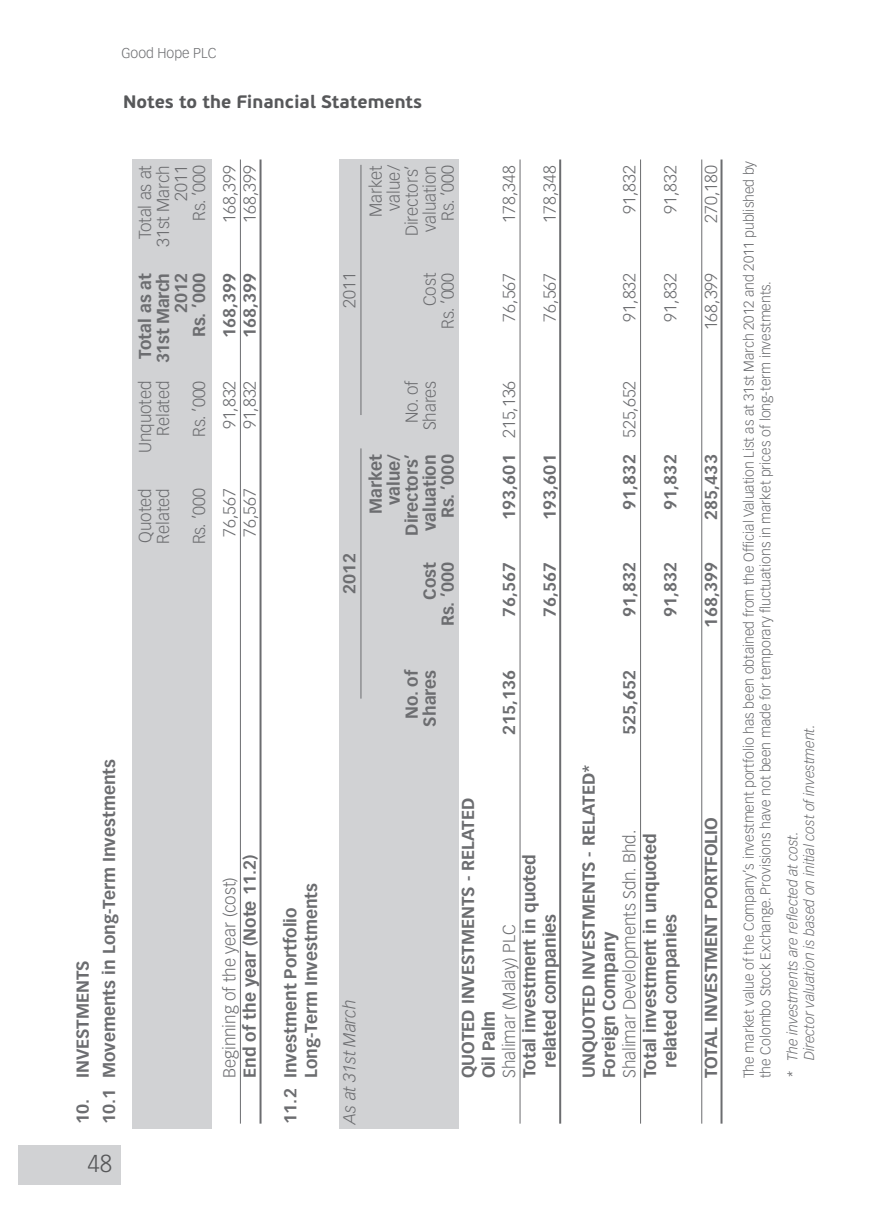
<style>
.page{position:relative;width:878px;height:1227px;background:#fff}
.page>*{position:absolute;margin:0;border:0;box-sizing:border-box;transform-origin:0 0}
.t1{font:300 24px "Vectora LH";color:#57585a}
.t2{font:700 18px "PF Beau Sans Pro";color:#57585a}
.t3{font:700 17px/20.4px "Vectora LH";color:#6c6d70}
.t4{font:300 17px "Vectora LH";color:#6c6d70}
.t5{font:700 17px "Vectora LH";letter-spacing:-.02em;color:#6c6d70}
.t6{font:italic 300 17px "Vectora LH";color:#6c6d70}
.t7{font:300 14px/16.8px "Vectora LH";color:#6c6d70}
.t8{font:italic 300 14px/16.8px "Vectora LH";color:#6c6d70}
.s1{font-weight:300}
.s2{font-weight:700}
</style>
<div class="page">
<div style="left:339px;top:159px;width:119px;height:970px;background:#d1d2d4"></div>
<div style="left:133px;top:159px;width:79px;height:970px;background:#d1d2d4"></div>
<div style="left:18px;top:1144px;width:102px;height:40px;background:#d1d2d4"></div>
<hr style="left:240px;top:159px;width:1px;height:964px;background:#6c6d70">
<hr style="left:260px;top:159px;width:2px;height:964px;background:#6c6d70">
<hr style="left:519px;top:159px;width:1px;height:964px;background:#6c6d70">
<hr style="left:559px;top:159px;width:2px;height:964px;background:#6c6d70">
<hr style="left:640px;top:159px;width:1px;height:964px;background:#6c6d70">
<hr style="left:701px;top:159px;width:1px;height:964px;background:#6c6d70">
<hr style="left:720px;top:159px;width:2px;height:964px;background:#6c6d70">
<hr style="left:360px;top:165px;width:1px;height:250px;background:#6c6d70">
<hr style="left:360px;top:448px;width:1px;height:250px;background:#6c6d70">
<p class="t7" style="left:122px;top:46px;width:97px">Good Hope PLC</p>
<p class="t2" style="left:123px;top:95px;width:301px">Notes to the Financial Statements</p>
<p class="t4" style="left:138px;top:239px;width:76px;rotate:-90deg">Total as at</p>
<p class="t4" style="left:192px;top:221px;width:57px;rotate:-90deg">Rs. ’000</p>
<p class="t4" style="left:156px;top:247px;width:83px;rotate:-90deg">31st March</p>
<p class="t4" style="left:174px;top:201px;width:37px;rotate:-90deg">2011</p>
<p class="t3" style="left:136px;top:358px;width:87px;rotate:-90deg">Total as at</p>
<p class="t3" style="left:190px;top:337px;width:65px;rotate:-90deg">Rs. ’000</p>
<p class="t3" style="left:172px;top:313px;width:42px;rotate:-90deg">2012</p>
<p class="t5" style="left:156px;top:436px;width:165px;rotate:-90deg"><span class="s1">Related</span> 31st March</p>
<p class="t4" style="left:192px;top:436px;width:57px;rotate:-90deg">Rs. ’000</p>
<p class="t4" style="left:138px;top:453px;width:74px;rotate:-90deg">Unquoted</p>
<p class="t4" style="left:138px;top:543px;width:56px;rotate:-90deg">Quoted</p>
<p class="t4" style="left:156px;top:544px;width:57px;rotate:-90deg">Related</p>
<p class="t4" style="left:192px;top:544px;width:57px;rotate:-90deg">Rs. ’000</p>
<p class="t4" style="left:222px;top:223px;width:59px;rotate:-90deg">168,399</p>
<p class="t4" style="left:243px;top:223px;width:59px;rotate:-90deg">168,399</p>
<p class="t3" style="left:220px;top:338px;width:67px;rotate:-90deg">168,399</p>
<p class="t3" style="left:241px;top:338px;width:67px;rotate:-90deg">168,399</p>
<p class="t4" style="left:222px;top:429px;width:50px;rotate:-90deg">91,832</p>
<p class="t4" style="left:243px;top:429px;width:50px;rotate:-90deg">91,832</p>
<p class="t4" style="left:222px;top:537px;width:50px;rotate:-90deg">76,567</p>
<p class="t4" style="left:243px;top:537px;width:50px;rotate:-90deg">76,567</p>
<p class="t4" style="left:387px;top:211px;width:47px;rotate:-90deg">value/</p>
<p class="t4" style="left:369px;top:217px;width:53px;rotate:-90deg">Market</p>
<p class="t4" style="left:441px;top:221px;width:57px;rotate:-90deg">Rs. ’000</p>
<p class="t4" style="left:405px;top:236px;width:73px;rotate:-90deg">Directors’</p>
<p class="t4" style="left:423px;top:232px;width:69px;rotate:-90deg">valuation</p>
<p class="t4" style="left:342px;top:308px;width:37px;rotate:-90deg">2011</p>
<p class="t4" style="left:423px;top:306px;width:35px;rotate:-90deg">Cost</p>
<p class="t4" style="left:441px;top:329px;width:57px;rotate:-90deg">Rs. ’000</p>
<p class="t3" style="left:340px;top:593px;width:42px;rotate:-90deg">2012</p>
<p class="t4" style="left:405px;top:423px;width:44px;rotate:-90deg">No. of</p>
<p class="t4" style="left:423px;top:430px;width:51px;rotate:-90deg">Shares</p>
<p class="t3" style="left:385px;top:505px;width:52px;rotate:-90deg">value/</p>
<p class="t3" style="left:367px;top:514px;width:61px;rotate:-90deg">Market</p>
<p class="t3" style="left:439px;top:518px;width:65px;rotate:-90deg">Rs. ’000</p>
<p class="t3" style="left:403px;top:535px;width:83px;rotate:-90deg">Directors’</p>
<p class="t3" style="left:421px;top:531px;width:78px;rotate:-90deg">valuation</p>
<p class="t3" style="left:421px;top:600px;width:39px;rotate:-90deg">Cost</p>
<p class="t3" style="left:439px;top:626px;width:65px;rotate:-90deg">Rs. ’000</p>
<p class="t3" style="left:403px;top:718px;width:50px;rotate:-90deg">No. of</p>
<p class="t3" style="left:421px;top:726px;width:58px;rotate:-90deg">Shares</p>
<p class="t4" style="left:502px;top:223px;width:59px;rotate:-90deg">178,348</p>
<p class="t4" style="left:502px;top:321px;width:50px;rotate:-90deg">76,567</p>
<p class="t3" style="left:500px;top:520px;width:141px;rotate:-90deg">193,601 <span class="s1">215,136</span></p>
<p class="t3" style="left:500px;top:617px;width:57px;rotate:-90deg">76,567</p>
<p class="t3" style="left:500px;top:735px;width:67px;rotate:-90deg">215,136</p>
<p class="t4" style="left:543px;top:223px;width:59px;rotate:-90deg">178,348</p>
<p class="t4" style="left:543px;top:321px;width:50px;rotate:-90deg">76,567</p>
<p class="t3" style="left:541px;top:520px;width:67px;rotate:-90deg">193,601</p>
<p class="t3" style="left:541px;top:617px;width:57px;rotate:-90deg">76,567</p>
<p class="t3" style="left:71px;top:1123px;width:366px;line-height:26px;rotate:-90deg">10. INVESTMENTS<br>10.1 Movements in Long-Term Investments</p>
<h1 class="t1" style="left:87px;top:1152px;width:26px">48</h1>
<p class="t3" style="left:241px;top:1078px;width:225px;rotate:-90deg">End of the year (Note 11.2)</p>
<p class="t4" style="left:222px;top:1078px;width:202px;rotate:-90deg">Beginning of the year (cost)</p>
<p class="t3" style="left:281px;top:1078px;width:197px;text-indent:-45px;rotate:-90deg">11.2 Investment Portfolio<br>Long-Term Investments</p>
<p class="t6" style="left:342px;top:1123px;width:125px;rotate:-90deg">As at 31st March</p>
<p class="t3" style="left:459px;top:1078px;width:282px;rotate:-90deg">QUOTED INVESTMENTS - RELATED<br>Oil Palm</p>
<p class="t3" style="left:520px;top:1068px;width:216px;text-indent:-10px;rotate:-90deg">Total investment in quoted related companies</p>
<p class="t4" style="left:502px;top:1078px;width:155px;rotate:-90deg">Shalimar (Malay) PLC</p>
<p class="t4" style="left:622px;top:214px;width:50px;rotate:-90deg">91,832</p>
<p class="t4" style="left:622px;top:321px;width:50px;rotate:-90deg">91,832</p>
<p class="t4" style="left:622px;top:510px;width:130px;rotate:-90deg"><span class="s2">91,832</span> 525,652</p>
<p class="t3" style="left:620px;top:617px;width:57px;rotate:-90deg">91,832</p>
<p class="t3" style="left:620px;top:735px;width:67px;rotate:-90deg">525,652</p>
<p class="t4" style="left:663px;top:214px;width:50px;rotate:-90deg">91,832</p>
<p class="t4" style="left:663px;top:321px;width:50px;rotate:-90deg">91,832</p>
<p class="t3" style="left:661px;top:510px;width:57px;rotate:-90deg">91,832</p>
<p class="t3" style="left:661px;top:617px;width:57px;rotate:-90deg">91,832</p>
<p class="t3" style="left:580px;top:1078px;width:315px;rotate:-90deg">UNQUOTED INVESTMENTS - RELATED*<br>Foreign Company</p>
<p class="t4" style="left:622px;top:1078px;width:250px;rotate:-90deg">Shalimar Developments Sdn. Bhd.</p>
<p class="t3" style="left:641px;top:1068px;width:237px;text-indent:-10px;rotate:-90deg">Total investment in unquoted related companies</p>
<p class="t4" style="left:704px;top:223px;width:59px;rotate:-90deg">270,180</p>
<p class="t7" style="left:741px;top:1078px;width:919px;rotate:-90deg">The market value of the Company’s investment portfolio has been obtained from the Official Valuation List as at 31st March 2012 and 2011 published by the Colombo Stock Exchange. Provisions have not been made for temporary fluctuations in market prices of long-term investments.</p>
<p class="t4" style="left:704px;top:330px;width:59px;rotate:-90deg">168,399</p>
<p class="t3" style="left:702px;top:520px;width:67px;rotate:-90deg">285,433</p>
<p class="t3" style="left:702px;top:627px;width:67px;rotate:-90deg">168,399</p>
<p class="t3" style="left:702px;top:1078px;width:263px;rotate:-90deg">TOTAL INVESTMENT PORTFOLIO</p>
<p class="t8" style="left:785px;top:1060px;width:337px;text-indent:-18px;rotate:-90deg">* The investments are reflected at cost.<br>Director valuation is based on initial cost of investment.</p>
</div>
